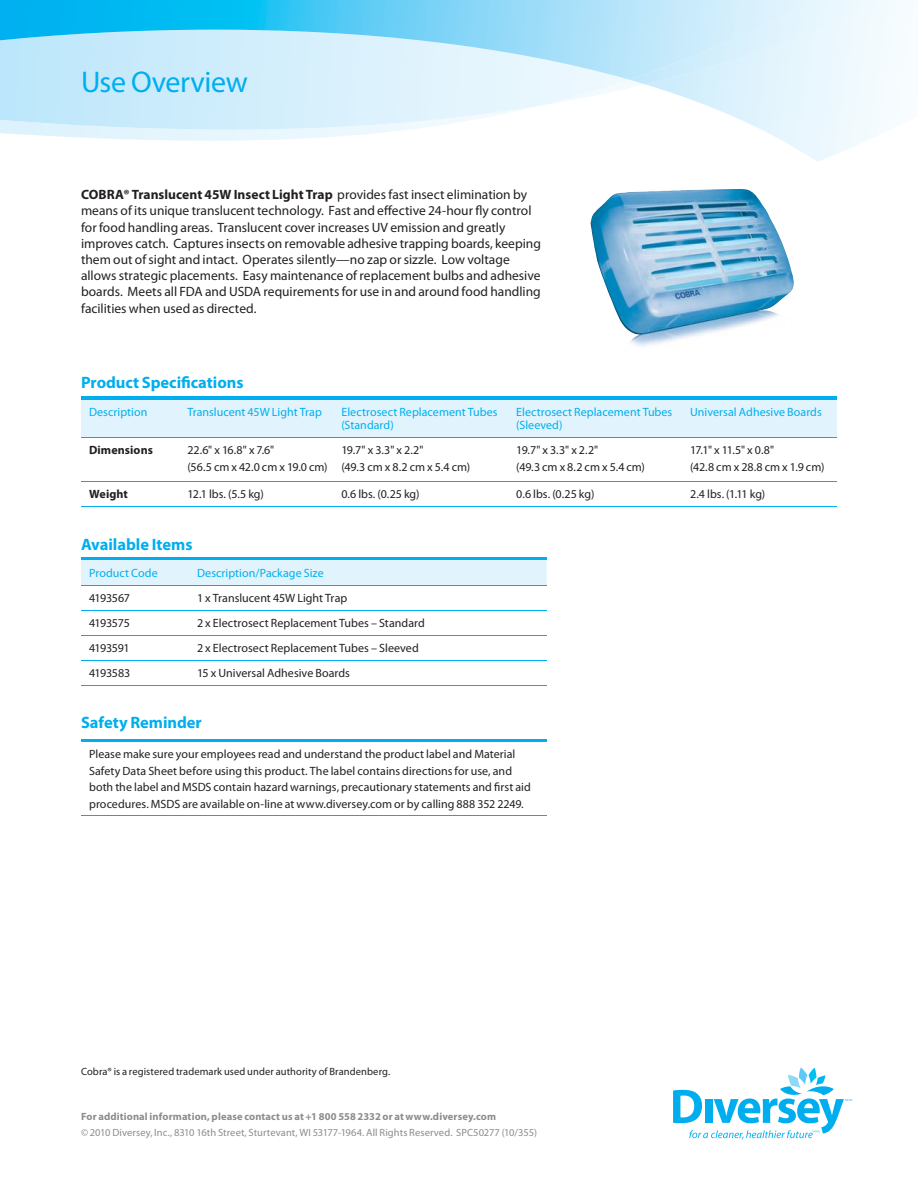
<style>
.page{position:relative;width:918px;height:1188px;background:#fff}
.page>*{position:absolute;margin:0;border:0;box-sizing:border-box;transform-origin:0 0}
.t1{font:30px "Myriad Pro";letter-spacing:-.015em;color:#00aeef}
.t2{font:700 16.5px "Myriad Pro";color:#00aeef}
.t3{font:13.5px/16.2px "Myriad Pro";letter-spacing:-.005em;color:#231f20}
.t4{font:12px/17px "Myriad Pro";color:#231f20}
.t5{font:12px/13.5px "Myriad Pro";letter-spacing:.005em;color:#00aeef}
.t6{font:700 12px "Myriad Pro";letter-spacing:.005em;color:#231f20}
.t7{font:12px "Myriad Pro";letter-spacing:-.025em;color:#231f20}
.t8{font:12px "Myriad Pro";letter-spacing:-.03em;color:#231f20}
.t9{font:12px "Myriad Pro";letter-spacing:-.02em;color:#231f20}
.t10{font:10.5px "Myriad Pro";letter-spacing:.005em;color:#8a8c8e}
.t11{font:700 10.5px "Myriad Pro";letter-spacing:.01em;color:#8a8c8e}
.t12{font:10.5px "Myriad Pro";letter-spacing:.01em;color:#231f20}
.s1{font-weight:700}
</style>
<div class="page">
<svg style="left:784px;top:141px;width:81px;height:21px"></svg>
<svg style="left:0;top:0;width:897px;height:141px"></svg>
<img style="left:631px;top:0;width:263px;height:84px">
<img style="left:0;top:80px;width:631px;height:50px">
<img style="left:0;top:0;width:821px;height:80px">
<div style="left:81px;top:400px;width:756px;height:37px;background:#e1f4fd"></div>
<hr style="left:81px;top:437px;width:427px;height:1px;background:#00aeef">
<hr style="left:682px;top:437px;width:155px;height:1px;background:#00aeef">
<hr style="left:81px;top:481px;width:427px;height:1px;background:#00aeef">
<hr style="left:682px;top:481px;width:155px;height:1px;background:#00aeef">
<hr style="left:81px;top:506px;width:756px;height:1px;background:#00aeef">
<hr style="left:81px;top:397px;width:756px;height:3px;background:#00aeef">
<hr style="left:508px;top:437px;width:174px;height:1px;background:#00aeef">
<hr style="left:508px;top:481px;width:174px;height:1px;background:#00aeef">
<div style="left:81px;top:560px;width:466px;height:25px;background:#e1f4fd"></div>
<hr style="left:81px;top:557px;width:466px;height:3px;background:#00aeef">
<hr style="left:81px;top:585px;width:466px;height:1px;background:#00aeef">
<hr style="left:81px;top:610px;width:466px;height:1px;background:#00aeef">
<hr style="left:81px;top:635px;width:466px;height:1px;background:#00aeef">
<hr style="left:81px;top:660px;width:466px;height:1px;background:#00aeef">
<hr style="left:81px;top:685px;width:466px;height:1px;background:#00aeef">
<hr style="left:81px;top:815px;width:466px;height:1px;background:#00aeef">
<hr style="left:81px;top:739px;width:466px;height:3px;background:#00aeef">
<img style="left:591px;top:189px;width:203px;height:158px">
<svg style="left:673px;top:1067px;width:180px;height:72px"></svg>
<h1 class="t1" style="left:81px;top:71px;width:168px">Use Overview</h1>
<p class="t3" style="left:81px;top:188px;width:462px"><span class="s1">COBRA® Translucent 45W Insect Light Trap</span> provides fast insect elimination by means of its unique translucent technology. Fast and effective 24-hour fly control for food handling areas. Translucent cover increases UV emission and greatly improves catch. Captures insects on removable adhesive trapping boards, keeping them out of sight and intact. Operates silently—no zap or sizzle. Low voltage allows strategic placements. Easy maintenance of replacement bulbs and adhesive boards. Meets all FDA and USDA requirements for use in and around food handling facilities when used as directed.</p>
<h2 class="t2" style="left:81px;top:376px;width:164px">Product Specifications</h2>
<p class="t5" style="left:89px;top:406px;width:60px">Description</p>
<p class="t5" style="left:187px;top:406px;width:136px">Translucent 45W Light Trap</p>
<p class="t5" style="left:341px;top:406px;width:158px">Electrosect Replacement Tubes (Standard)</p>
<p class="t5" style="left:516px;top:406px;width:158px">Electrosect Replacement Tubes (Sleeved)</p>
<p class="t5" style="left:690px;top:406px;width:133px">Universal Adhesive Boards</p>
<p class="t6" style="left:89px;top:445px;width:65px">Dimensions</p>
<p class="t4" style="left:187px;top:442px;width:142px">22.6" x 16.8" x 7.6"<br>(56.5 cm x 42.0 cm x 19.0 cm)</p>
<p class="t4" style="left:341px;top:442px;width:130px">19.7" x 3.3" x 2.2"<br>(49.3 cm x 8.2 cm x 5.4 cm)</p>
<p class="t4" style="left:516px;top:442px;width:130px">19.7" x 3.3" x 2.2"<br>(49.3 cm x 8.2 cm x 5.4 cm)</p>
<p class="t4" style="left:690px;top:442px;width:136px">17.1" x 11.5" x 0.8"<br>(42.8 cm x 28.8 cm x 1.9 cm)</p>
<p class="t6" style="left:89px;top:489px;width:40px">Weight</p>
<p class="t4" style="left:187px;top:487px;width:78px">12.1 lbs. (5.5 kg)</p>
<p class="t4" style="left:341px;top:487px;width:80px">0.6 lbs. (0.25 kg)</p>
<p class="t4" style="left:516px;top:487px;width:80px">0.6 lbs. (0.25 kg)</p>
<p class="t4" style="left:690px;top:487px;width:77px">2.4 lbs. (1.11 kg)</p>
<h2 class="t2" style="left:81px;top:538px;width:113px">Available Items</h2>
<p class="t5" style="left:89px;top:567px;width:70px">Product Code</p>
<p class="t5" style="left:197px;top:567px;width:128px">Description/Package Size</p>
<p class="t7" style="left:89px;top:594px;width:42px">4193567</p>
<p class="t4" style="left:197px;top:591px;width:152px">1 x Translucent 45W Light Trap</p>
<p class="t7" style="left:89px;top:619px;width:42px">4193575</p>
<p class="t4" style="left:197px;top:616px;width:229px">2 x Electrosect Replacement Tubes – Standard</p>
<p class="t8" style="left:89px;top:643px;width:42px">4193591</p>
<p class="t4" style="left:197px;top:641px;width:223px">2 x Electrosect Replacement Tubes – Sleeved</p>
<p class="t9" style="left:89px;top:668px;width:43px">4193583</p>
<p class="t4" style="left:197px;top:665px;width:154px">15 x Universal Adhesive Boards</p>
<h2 class="t2" style="left:81px;top:717px;width:122px">Safety Reminder</h2>
<p class="t4" style="left:89px;top:747px;width:443px;line-height:16.5px">Please make sure your employees read and understand the product label and Material Safety Data Sheet before using this product. The label contains directions for use, and both the label and MSDS contain hazard warnings, precautionary statements and first aid procedures. MSDS are available on-line at www.diversey.com or by calling 888 352 2249.</p>
<p class="t12" style="left:81px;top:1068px;width:311px">Cobra® is a registered trademark used under authority of Brandenberg.</p>
<p class="t11" style="left:81px;top:1112px;width:417px">For additional information, please contact us at +1 800 558 2332 or at www.diversey.com</p>
<p class="t10" style="left:81px;top:1128px;width:458px">© 2010 Diversey, Inc., 8310 16th Street, Sturtevant, WI 53177-1964. All Rights Reserved. SPC50277 (10/355)</p>
</div>
